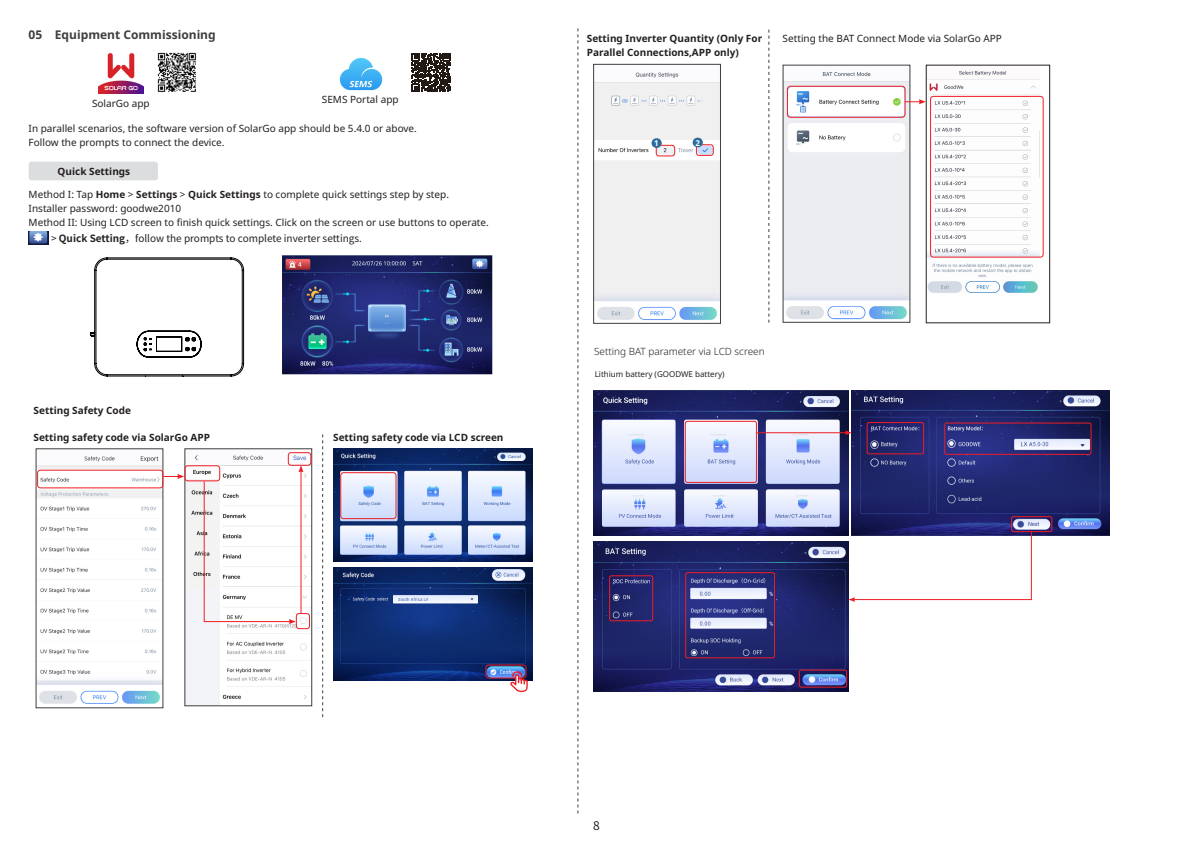
<style>
.page{position:relative;width:1191px;height:842px;background:#fff}
.page>*{position:absolute;margin:0;border:0;box-sizing:border-box;transform-origin:0 0}
.一级标题{font:700 12px "Noto Sans";color:#3e3e3f}
.t1{font:12px "Source Han Sans CN";color:#231f20}
.t2{font:10px "Noto Sans";color:#231f20}
.t3{font:700 10px/14px "Noto Sans";color:#231f20}
.t4{font:10px "Source Han Sans CN";color:#231f20}
.t5{font:300 10px "Noto Sans";color:#231f20}
.t6{font:8px "Noto Sans";color:#231f20}
.四级标题{font:700 8px "Noto Sans";color:#fff}
.s1{font-weight:700}
</style>
<div class="page">
<img style="left:784px;top:72px;width:124px;height:248px">
<svg style="left:577px;top:28px;width:1px;height:786px"></svg>
<div style="left:29px;top:162px;width:129px;height:18px;background:#dcdddf;border-radius:3px"></div>
<img style="left:29px;top:232px;width:20px;height:13px">
<img style="left:186px;top:454px;width:124px;height:250px">
<div style="left:184px;top:448px;width:128px;height:258px;border:1px solid #3e3e3f"></div>
<img style="left:38px;top:456px;width:123px;height:248px">
<div style="left:36px;top:448px;width:127px;height:260px;border:1px solid #3e3e3f"></div>
<div style="left:37px;top:470px;width:126px;height:18px;border:1px solid #ee1d23;border-radius:3px"></div>
<svg style="left:163px;top:474px;width:21px;height:5px"></svg>
<div style="left:288px;top:452px;width:23px;height:14px;border:1px solid #ee1d23;border-radius:3px"></div>
<div style="left:184px;top:465px;width:36px;height:16px;border:1px solid #ee1d23;border-radius:3px"></div>
<div style="left:296px;top:613px;width:14px;height:16px;border:1px solid #ee1d23;border-radius:3px"></div>
<svg style="left:203px;top:480px;width:93px;height:144px"></svg>
<hr style="left:300px;top:471px;width:1px;height:142px;background:#ee1d23">
<svg style="left:298px;top:465px;width:5px;height:7px"></svg>
<img style="left:595px;top:72px;width:124px;height:248px">
<div style="left:593px;top:64px;width:128px;height:260px;border:1px solid #3e3e3f"></div>
<div style="left:656px;top:145px;width:19px;height:11px;border:1px solid #ee1d23;border-radius:3px"></div>
<div style="left:696px;top:144px;width:18px;height:12px;border:1px solid #ee1d23;border-radius:3px"></div>
<div style="left:692px;top:138px;width:11px;height:9px;background:#2a6b9b;border-radius:50%"></div>
<div style="left:651px;top:138px;width:10px;height:10px;background:#2a6b9b;border-radius:50%"></div>
<img style="left:158px;top:53px;width:38px;height:39px">
<img style="left:99px;top:53px;width:44px;height:40px">
<svg style="left:412px;top:53px;width:39px;height:39px"></svg>
<img style="left:339px;top:58px;width:44px;height:33px">
<div style="left:787px;top:86px;width:118px;height:32px;border:1px solid #ee1d23;border-radius:3px"></div>
<svg style="left:905px;top:99px;width:21px;height:5px"></svg>
<img style="left:928px;top:70px;width:112px;height:223px">
<div style="left:926px;top:65px;width:124px;height:258px;border:1px solid #231f20"></div>
<div style="left:930px;top:96px;width:113px;height:161px;border:1px solid #ee1d23;border-radius:3px"></div>
<svg style="left:90px;top:258px;width:154px;height:119px"></svg>
<img style="left:282px;top:255px;width:210px;height:120px">
<img style="left:333px;top:448px;width:199px;height:113px">
<div style="left:340px;top:472px;width:56px;height:47px;border:1px solid #ee1d23;border-radius:3px"></div>
<img style="left:333px;top:567px;width:199px;height:113px">
<div style="left:485px;top:664px;width:41px;height:14px;border:1px solid #ee1d23;border-radius:3px"></div>
<svg style="left:510px;top:671px;width:18px;height:21px"></svg>
<svg style="left:322px;top:434px;width:1px;height:283px"></svg>
<svg style="left:768px;top:30px;width:1px;height:293px"></svg>
<img style="left:851px;top:390px;width:258px;height:146px">
<img style="left:593px;top:391px;width:255px;height:145px">
<div style="left:685px;top:421px;width:71px;height:62px;border:1px solid #ee1d23;border-radius:2px"></div>
<hr style="left:756px;top:432px;width:90px;height:1px;background:#ee1d23">
<svg style="left:845px;top:430px;width:6px;height:5px"></svg>
<div style="left:867px;top:422px;width:57px;height:32px;border:1px solid #ee1d23;border-radius:2px"></div>
<div style="left:944px;top:423px;width:147px;height:32px;border:1px solid #ee1d23;border-radius:2px"></div>
<div style="left:1011px;top:516px;width:41px;height:16px;border:1px solid #ee1d23;border-radius:2px"></div>
<img style="left:593px;top:542px;width:255px;height:149px">
<svg style="left:848px;top:530px;width:184px;height:72px"></svg>
<div style="left:609px;top:575px;width:44px;height:46px;border:1px solid #ee1d23;border-radius:2px"></div>
<div style="left:685px;top:572px;width:90px;height:86px;border:1px solid #ee1d23;border-radius:2px"></div>
<div style="left:799px;top:670px;width:48px;height:17px;border:1px solid #ee1d23;border-radius:2px"></div>
<p class="一级标题" style="left:29px;top:26px;width:189px">05 Equipment Commissioning</p>
<p class="t2" style="left:322px;top:93px;width:78px">SEMS Portal app</p>
<p class="t2" style="left:92px;top:96px;width:59px">SolarGo app</p>
<p class="t2" style="left:29px;top:122px;width:390px">In parallel scenarios, the software version of SolarGo app should be 5.4.0 or above.</p>
<p class="t2" style="left:29px;top:136px;width:197px">Follow the prompts to connect the device.</p>
<p class="t3" style="left:58px;top:164px;width:74px">Quick Settings</p>
<p class="t2" style="left:29px;top:188px;width:422px">Method I: Tap <span class="s1">Home</span> &gt; <span class="s1">Settings</span> &gt; <span class="s1">Quick Settings</span> to complete quick settings step by step.</p>
<p class="t2" style="left:29px;top:202px;width:154px">Installer password: goodwe2010</p>
<p class="t2" style="left:29px;top:216px;width:462px">Method II: Using LCD screen to finish quick settings. Click on the screen or use buttons to operate.</p>
<p class="t4" style="left:51px;top:233px;width:312px">&gt; <span class="s1">Quick Setting</span>，follow the prompts to complete inverter settings.</p>
<p class="t3" style="left:34px;top:404px;width:99px">Setting Safety Code</p>
<p class="t3" style="left:34px;top:430px;width:178px">Setting safety code via SolarGo APP</p>
<p class="t3" style="left:333px;top:430px;width:172px">Setting safety code via LCD screen</p>
<p class="t3" style="left:587px;top:32px;width:177px">Setting Inverter Quantity (Only For<br>Parallel Connections,APP only)</p>
<p class="t2" style="left:782px;top:31px;width:221px">Setting the BAT Connect Mode via SolarGo APP</p>
<p class="四级标题" style="left:654px;top:138px;width:6px">1</p>
<p class="四级标题" style="left:695px;top:137px;width:6px">2</p>
<p class="t5" style="left:594px;top:345px;width:172px">Setting BAT parameter via LCD screen</p>
<p class="t6" style="left:595px;top:368px;width:131px">Lithium battery (GOODWE battery)</p>
<p class="t1" style="left:593px;top:819px;width:8px">8</p>
</div>
